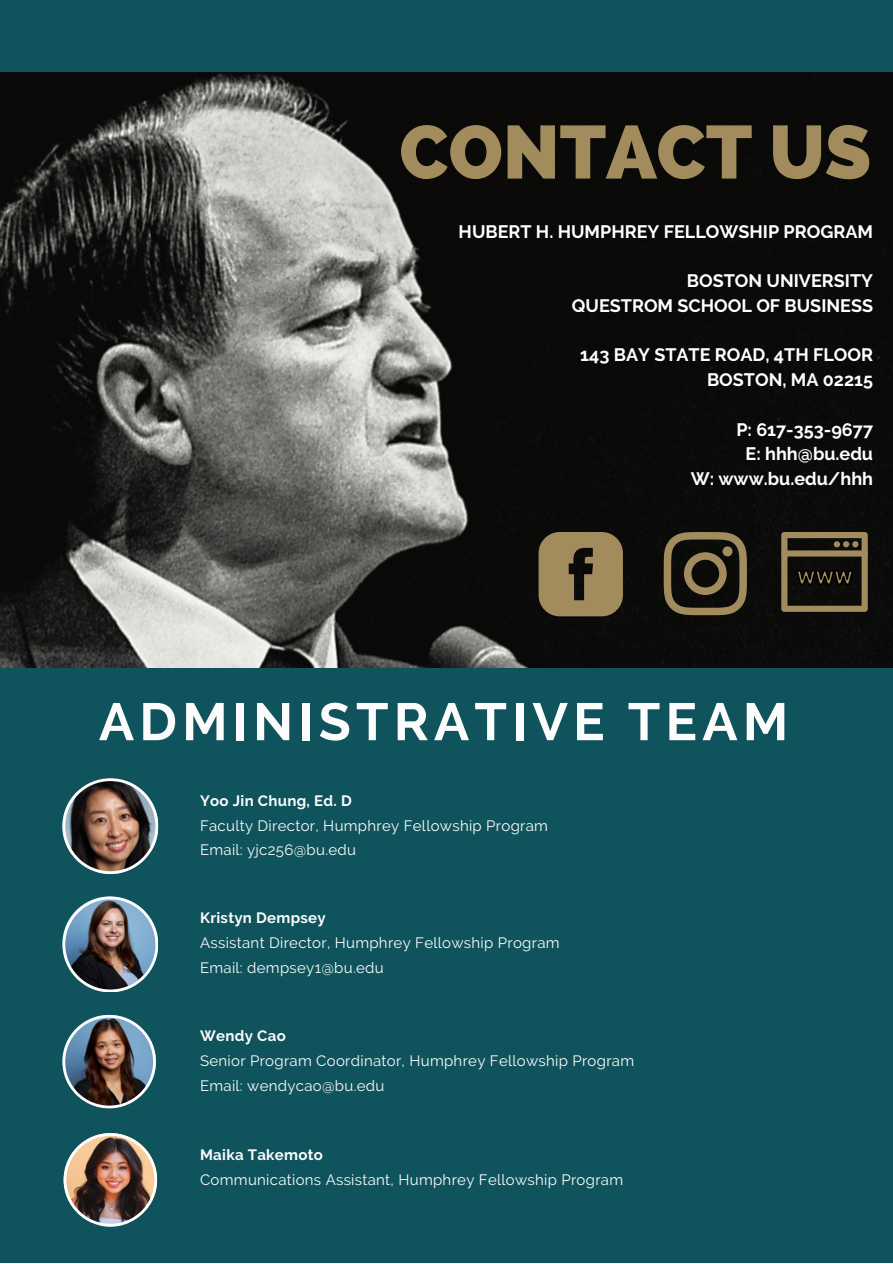
<style>
.page{position:relative;width:893px;height:1264px;background:#fff}
.page>*{position:absolute;margin:0;border:0;box-sizing:border-box;transform-origin:0 0}
.t1{font:800 74.85px "Raleway";color:#a28b5d}
.t2{font:700 52.5px "Raleway";letter-spacing:.1em;color:#fcfcfc}
.t3{font:700 18px/24.8px "Raleway";color:#fff;text-align:right}
.t4{font:15px/24.8px "Raleway";letter-spacing:.02em;color:#fcfcfc}
.t5{font:700 15px "Raleway";letter-spacing:.02em;color:#fcfcfc}
</style>
<div class="page">
<div style="left:0;top:0;width:892px;height:73px;background:#0f535d"></div>
<div style="left:0;top:658px;width:892px;height:604px;background:#0f535d"></div>
<img style="left:0;top:72px;width:892px;height:595px">
<svg style="left:538px;top:532px;width:85px;height:84px;background:#89754f"></svg>
<svg style="left:663px;top:532px;width:83px;height:83px;background:#483f2b"></svg>
<div style="left:722px;top:546px;width:10px;height:10px;background:#a28b5d;border-radius:50%"></div>
<svg style="left:781px;top:532px;width:86px;height:80px;background:#423a28"></svg>
<img style="left:62px;top:778px;width:96px;height:96px">
<img style="left:62px;top:896px;width:96px;height:96px">
<img style="left:64px;top:1133px;width:93px;height:93px">
<img style="left:62px;top:1015px;width:94px;height:93px">
<h1 class="t1" style="left:399px;top:108px;width:473px">CONTACT US</h1>
<p class="t3" style="left:458px;top:219px;width:416px">HUBERT H. HUMPHREY FELLOWSHIP PROGRAM</p>
<p class="t3" style="left:572px;top:268px;width:302px">BOSTON UNIVERSITY<br>QUESTROM SCHOOL OF BUSINESS</p>
<p class="t3" style="left:580px;top:343px;width:294px">143 BAY STATE ROAD, 4TH FLOOR<br>BOSTON, MA 02215</p>
<p class="t3" style="left:690px;top:417px;width:184px">P: 617-353-9677<br>E: hhh@bu.edu<br>W: www.bu.edu/hhh</p>
<h2 class="t2" style="left:99px;top:690px;width:690px">ADMINISTRATIVE TEAM</h2>
<p class="t5" style="left:200px;top:791px;width:153px">Yoo Jin Chung, Ed. D</p>
<p class="t4" style="left:200px;top:813px;width:349px">Faculty Director, Humphrey Fellowship Program<br>Email: yjc256@bu.edu</p>
<p class="t5" style="left:200px;top:908px;width:127px">Kristyn Dempsey</p>
<p class="t4" style="left:200px;top:930px;width:361px">Assistant Director, Humphrey Fellowship Program<br>Email: dempsey1@bu.edu</p>
<p class="t5" style="left:200px;top:1027px;width:87px">Wendy Cao</p>
<p class="t4" style="left:200px;top:1048px;width:435px">Senior Program Coordinator, Humphrey Fellowship Program<br>Email: wendycao@bu.edu</p>
<p class="t5" style="left:200px;top:1145px;width:124px">Maika Takemoto</p>
<p class="t4" style="left:200px;top:1167px;width:424px">Communications Assistant, Humphrey Fellowship Program</p>
</div>
